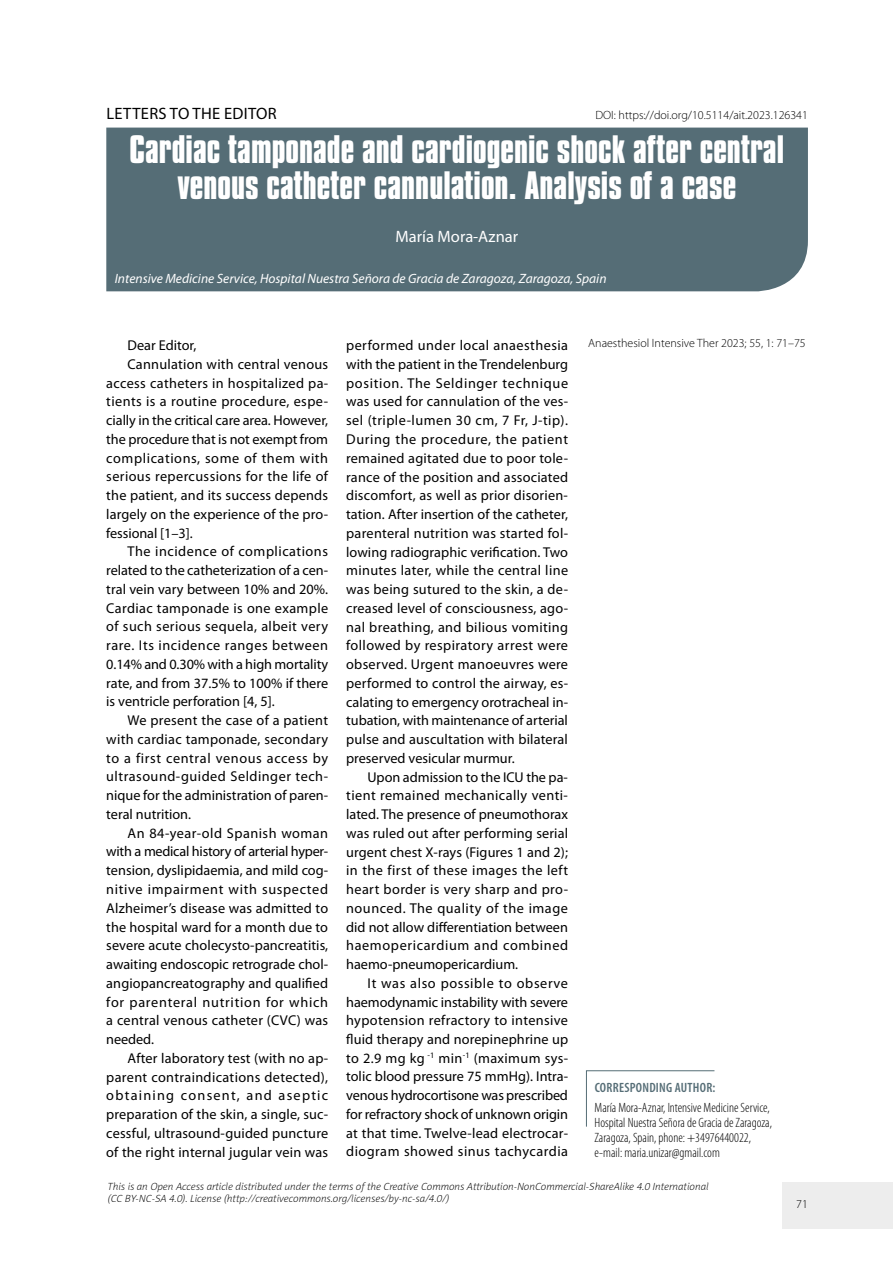
<style>
.page{position:relative;width:893px;height:1263px;background:#fff}
.page>*{position:absolute;margin:0;border:0;box-sizing:border-box;transform-origin:0 0}
.t1{font:700 33px/36px "Compacta PL";color:#fff;text-align:center}
.t2{font:16.5px "Myriad Pro";letter-spacing:.02em;color:#000}
.t3{font:16.5px "Myriad Pro";color:#fff}
.t4{font:14.25px/18.8px "Myriad Pro";letter-spacing:.015em;color:#000;text-align:justify}
.t5{font:14.25px "Myriad Pro";letter-spacing:-.005em;color:#000}
.t6{font:14.25px "Myriad Pro";letter-spacing:.035em;color:#000}
.t7{font:14.25px "Myriad Pro";letter-spacing:.045em;color:#000}
.t8{font:14.25px "Myriad Pro";letter-spacing:-.02em;color:#000}
.t9{font:14.25px "Myriad Pro";letter-spacing:.05em;color:#000}
.t10{font:14.25px "Myriad Pro";letter-spacing:.04em;color:#000}
.t11{font:14.25px "Myriad Pro";letter-spacing:.085em;color:#000}
.t12{font:300 condensed 13.5px/15px "Myriad Pro";color:#000}
.t13{font:italic 13.5px "Myriad Pro";color:#fff}
.t14{font:600 condensed 13.5px "Myriad Pro";letter-spacing:.02em;color:#556d76}
.t15{font:300 12px "Myriad Pro";color:#000}
.t16{font:italic 10.5px/12px "Naomi Sans EFN Thin";color:#000}
</style>
<div class="page">
<div style="left:782px;top:1182px;width:111px;height:47px;background:#ededed"></div>
<div style="left:106px;top:128px;width:702px;height:163px;background:#556d76"></div>
<svg style="left:586px;top:1070px;width:129px;height:57px"></svg>
<p class="t2" style="left:106px;top:103px;width:172px">LETTERS TO THE EDITOR</p>
<p class="t15" style="left:595px;top:107px;width:214px">DOI: https://doi.org/10.5114/ait.2023.126341</p>
<h1 class="t1" style="left:129px;top:132px;width:656px">Cardiac tamponade and cardiogenic shock after central venous catheter cannulation. Analysis of a case</h1>
<p class="t3" style="left:395px;top:227px;width:124px">María Mora-Aznar</p>
<p class="t13" style="left:115px;top:270px;width:493px">Intensive Medicine Service, Hospital Nuestra Señora de Gracia de Zaragoza, Zaragoza, Spain</p>
<p class="t4" style="left:128px;top:336px;width:70px">Dear Editor,</p>
<p class="t4" style="left:128px;top:354px;width:202px">Cannulation with central venous</p>
<p class="t4" style="left:106px;top:373px;width:223px">access catheters in hospitalized pa-</p>
<p class="t4" style="left:106px;top:392px;width:223px">tients is a routine procedure, espe-</p>
<p class="t5" style="left:106px;top:411px;width:223px">cially in the critical care area. However,</p>
<p class="t5" style="left:106px;top:430px;width:223px">the procedure that is not exempt from</p>
<p class="t10" style="left:106px;top:449px;width:223px">complications, some of them with</p>
<p class="t4" style="left:106px;top:467px;width:223px">serious repercussions for the life of</p>
<p class="t4" style="left:106px;top:486px;width:223px">the patient, and its success depends</p>
<p class="t4" style="left:106px;top:504px;width:223px">largely on the experience of the pro-</p>
<p class="t5" style="left:106px;top:524px;width:88px">fessional [1–3].</p>
<p class="t6" style="left:128px;top:543px;width:202px">The incidence of complications</p>
<p class="t5" style="left:106px;top:562px;width:223px">related to the catheterization of a cen-</p>
<p class="t4" style="left:106px;top:579px;width:223px">tral vein vary between 10% and 20%.</p>
<p class="t4" style="left:106px;top:598px;width:223px">Cardiac tamponade is one example</p>
<p class="t4" style="left:106px;top:617px;width:223px">of such serious sequela, albeit very</p>
<p class="t6" style="left:106px;top:637px;width:223px">rare. Its incidence ranges between</p>
<p class="t5" style="left:106px;top:655px;width:223px">0.14% and 0.30% with a high mortality</p>
<p class="t4" style="left:106px;top:673px;width:223px">rate, and from 37.5% to 100% if there</p>
<p class="t4" style="left:106px;top:692px;width:170px">is ventricle perforation [4, 5].</p>
<p class="t4" style="left:128px;top:711px;width:202px">We present the case of a patient</p>
<p class="t4" style="left:106px;top:729px;width:223px">with cardiac tamponade, secondary</p>
<p class="t7" style="left:106px;top:749px;width:223px">to a first central venous access by</p>
<p class="t6" style="left:106px;top:768px;width:223px">ultrasound-guided Seldinger tech-</p>
<p class="t4" style="left:106px;top:786px;width:223px">nique for the administration of paren-</p>
<p class="t4" style="left:106px;top:804px;width:86px">teral nutrition.</p>
<p class="t6" style="left:128px;top:824px;width:202px">An 84-year-old Spanish woman</p>
<p class="t8" style="left:106px;top:843px;width:223px">with a medical history of arterial hyper-</p>
<p class="t4" style="left:106px;top:861px;width:223px">tension, dyslipidaemia, and mild cog-</p>
<p class="t7" style="left:106px;top:880px;width:223px">nitive impairment with suspected</p>
<p class="t4" style="left:106px;top:898px;width:223px">Alzheimer’s disease was admitted to</p>
<p class="t4" style="left:106px;top:917px;width:223px">the hospital ward for a month due to</p>
<p class="t4" style="left:106px;top:936px;width:223px">severe acute cholecysto-pancreatitis,</p>
<p class="t4" style="left:106px;top:955px;width:223px">awaiting endoscopic retrograde chol-</p>
<p class="t4" style="left:106px;top:973px;width:223px">angiopancreatography and qualified</p>
<p class="t9" style="left:106px;top:993px;width:223px">for parenteral nutrition for which</p>
<p class="t4" style="left:106px;top:1011px;width:223px">a central venous catheter (CVC) was</p>
<p class="t4" style="left:106px;top:1030px;width:49px">needed.</p>
<p class="t4" style="left:128px;top:1048px;width:202px">After laboratory test (with no ap-</p>
<p class="t4" style="left:106px;top:1067px;width:223px">parent contraindications detected),</p>
<p class="t11" style="left:106px;top:1087px;width:223px">obtaining consent, and aseptic</p>
<p class="t4" style="left:106px;top:1105px;width:223px">preparation of the skin, a single, suc-</p>
<p class="t4" style="left:106px;top:1123px;width:223px">cessful, ultrasound-guided puncture</p>
<p class="t4" style="left:106px;top:1142px;width:223px">of the right internal jugular vein was</p>
<p class="t4" style="left:346px;top:336px;width:223px">performed under local anaesthesia with the patient in the Trendelenburg position. The Seldinger technique was used for cannulation of the ves&shy;sel (triple-lumen 30 cm, 7 Fr, J-tip).<br>During the procedure, the patient remained agitated due to poor tole&shy;rance of the position and associated discomfort, as well as prior disorien&shy;tation. After insertion of the catheter, parenteral nutrition was started fol&shy;lowing radiographic verification. Two minutes later, while the central line was being sutured to the skin, a de&shy;creased level of consciousness, ago&shy;nal breathing, and bilious vomiting followed by respiratory arrest were observed. Urgent manoeuvres were performed to control the airway, es&shy;calating to emergency orotracheal in&shy;tubation, with maintenance of arterial pulse and auscultation with bilateral preserved vesicular murmur.</p>
<p class="t4" style="left:346px;top:767px;width:223px;text-indent:21px">Upon admission to the ICU the pa&shy;tient remained mechanically venti&shy;lated. The presence of pneumothorax was ruled out after performing serial urgent chest X-rays (Figures 1 and 2); in the first of these images the left heart border is very sharp and pro&shy;nounced. The quality of the image did not allow differentiation between haemopericardium and combined haemo-pneumopericardium.</p>
<p class="t4" style="left:346px;top:973px;width:223px;text-indent:21px">It was also possible to observe haemodynamic instability with severe hypotension refractory to intensive fluid therapy and norepinephrine up to 2.9 mg kg <sup>-1</sup> min<sup>-1</sup> (maximum sys&shy;tolic blood pressure 75 mmHg). Intra&shy;venous hydrocortisone was prescribed for refractory shock of unknown origin at that time. Twelve-lead electrocar&shy;diogram showed sinus tachycardia</p>
<p class="t15" style="left:588px;top:335px;width:219px">Anaesthesiol Intensive Ther 2023; 55, 1: 71–75</p>
<p class="t14" style="left:595px;top:1079px;width:122px">CORRESPONDING AUTHOR:</p>
<p class="t12" style="left:595px;top:1099px;width:179px">María Mora-Aznar, Intensive Medicine Service, Hospital Nuestra Señora de Gracia de Zaragoza, Zaragoza, Spain, phone: +34976440022, e-mail: maria.unizar@gmail.com</p>
<p class="t16" style="left:108px;top:1180px;width:602px">This is an Open Access article distributed under the terms of the Creative Commons Attribution-NonCommercial-ShareAlike 4.0 International (CC BY-NC-SA 4.0). License (http://creativecommons.org/licenses/by-nc-sa/4.0/)</p>
<p class="t15" style="left:796px;top:1197px;width:13px">71</p>
</div>
